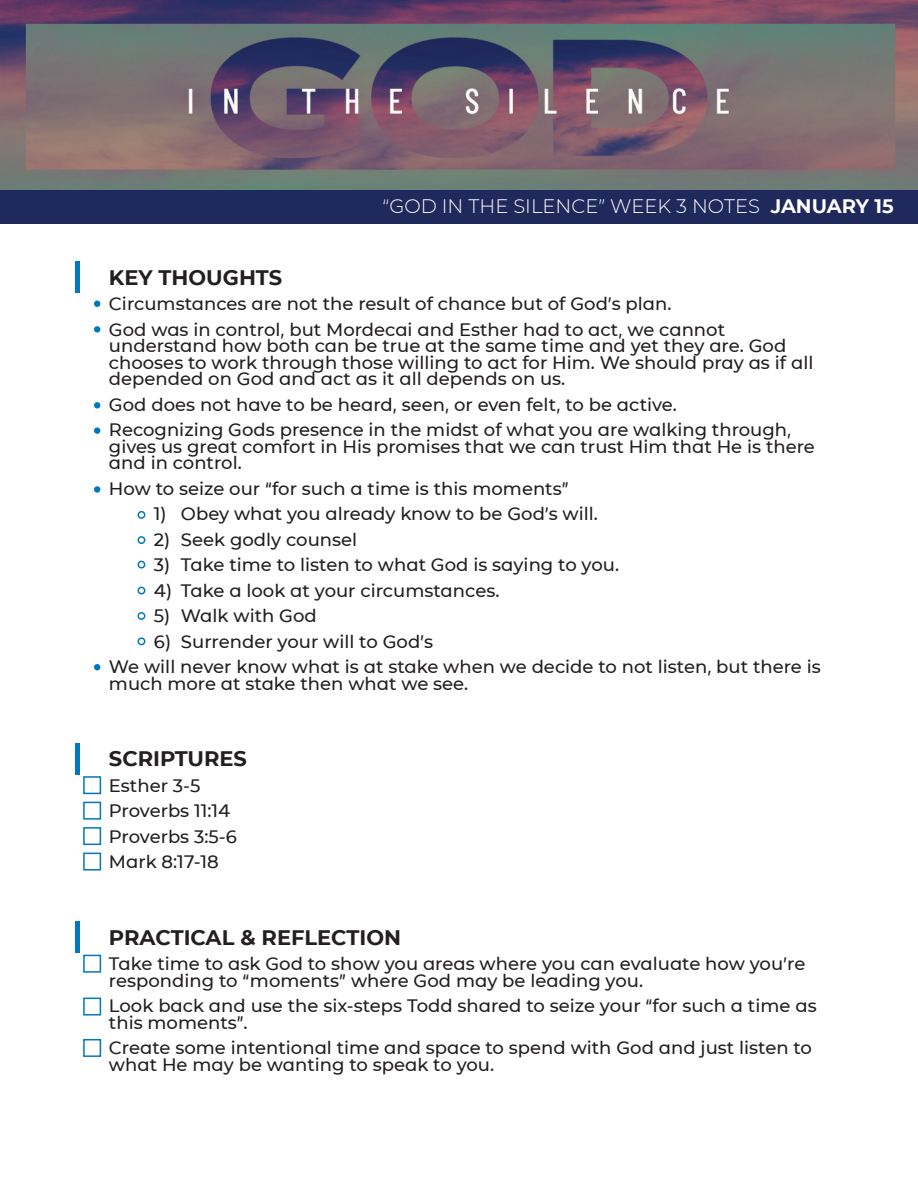
<style>
.page{position:relative;width:918px;height:1188px;background:#fff}
.page>*{position:absolute;margin:0;border:0;box-sizing:border-box;transform-origin:0 0}
.t1{font:700 21px "CMG Sans";color:#231f20}
.t2{font:300 19.5px "CMG Sans";color:#fff}
.t3{font:500 18px/25.5px "CMG Sans";color:#231f20}
.s1{font-weight:700}
</style>
<div class="page">
<div style="left:83px;top:776px;width:18px;height:18px;border:2px solid #0078c0"></div>
<div style="left:83px;top:802px;width:18px;height:18px;border:2px solid #0078c0"></div>
<div style="left:83px;top:827px;width:18px;height:18px;border:2px solid #0078c0"></div>
<div style="left:83px;top:853px;width:18px;height:18px;border:2px solid #0078c0"></div>
<div style="left:83px;top:955px;width:18px;height:18px;border:2px solid #0078c0"></div>
<div style="left:83px;top:998px;width:18px;height:18px;border:2px solid #0078c0"></div>
<div style="left:83px;top:1039px;width:18px;height:18px;border:2px solid #0078c0"></div>
<div style="left:75px;top:262px;width:5px;height:31px;background:#0078c0"></div>
<div style="left:75px;top:743px;width:5px;height:31px;background:#0078c0"></div>
<div style="left:75px;top:922px;width:5px;height:31px;background:#0078c0"></div>
<svg style="left:94px;top:301px;width:6px;height:6px"></svg>
<div style="left:94px;top:326px;width:6px;height:7px;background:#0078c0;border-radius:50%"></div>
<div style="left:94px;top:402px;width:6px;height:7px;background:#0078c0;border-radius:50%"></div>
<div style="left:94px;top:427px;width:6px;height:7px;background:#0078c0;border-radius:50%"></div>
<div style="left:94px;top:486px;width:6px;height:7px;background:#0078c0;border-radius:50%"></div>
<svg style="left:94px;top:664px;width:6px;height:6px"></svg>
<div style="left:138px;top:511px;width:7px;height:8px;border:2px solid #0078c0;border-radius:50%"></div>
<div style="left:138px;top:536px;width:7px;height:8px;border:2px solid #0078c0;border-radius:50%"></div>
<div style="left:138px;top:561px;width:7px;height:8px;border:2px solid #0078c0;border-radius:50%"></div>
<div style="left:138px;top:587px;width:7px;height:8px;border:2px solid #0078c0;border-radius:50%"></div>
<div style="left:138px;top:612px;width:7px;height:8px;border:2px solid #0078c0;border-radius:50%"></div>
<div style="left:138px;top:637px;width:7px;height:8px;border:2px solid #0078c0;border-radius:50%"></div>
<div style="left:0;top:188px;width:918px;height:36px;background:#1f295b"></div>
<img style="left:0;top:0;width:918px;height:189px">
<p class="t2" style="left:382px;top:193px;width:513px">“GOD IN THE SILENCE” WEEK 3 NOTES <span class="s1">JANUARY 15</span></p>
<p class="t1" style="left:109px;top:262px;width:175px">KEY THOUGHTS</p>
<p class="t3" style="left:109px;top:290px;width:618px">Circumstances are not the result of chance but of God’s plan.<br>God was in control, but Mordecai and Esther had to act, we cannot</p>
<p class="t3" style="left:109px;top:337px;width:706px;line-height:16.5px">understand how both can be true at the same time and yet they are. God chooses to work through those willing to act for Him. We should pray as if all depended on God and act as it all depends on us.</p>
<p class="t3" style="left:109px;top:391px;width:684px">God does not have to be heard, seen, or even felt, to be active.<br>Recognizing Gods presence in the midst of what you are walking through,</p>
<p class="t3" style="left:109px;top:438px;width:708px;line-height:16.5px">gives us great comfort in His promises that we can trust Him that He is there and in control.</p>
<p class="t3" style="left:109px;top:475px;width:461px">How to seize our “for such a time is this moments”</p>
<p class="t3" style="left:154px;top:501px;width:445px">1) Obey what you already know to be God’s will.</p>
<p class="t3" style="left:154px;top:526px;width:205px">2) Seek godly counsel</p>
<p class="t3" style="left:154px;top:552px;width:467px">3) Take time to listen to what God is saying to you.</p>
<p class="t3" style="left:154px;top:577px;width:347px">4) Take a look at your circumstances.</p>
<p class="t3" style="left:154px;top:603px;width:164px">5) Walk with God</p>
<p class="t3" style="left:109px;top:628px;width:713px;text-indent:45px">6) Surrender your will to God’s<br>We will never know what is at stake when we decide to not listen, but there is</p>
<p class="t3" style="left:109px;top:670px;width:361px">much more at stake then what we see.</p>
<p class="t1" style="left:109px;top:744px;width:140px">SCRIPTURES</p>
<p class="t3" style="left:109px;top:772px;width:130px">Esther 3-5<br>Proverbs 11:14<br>Proverbs 3:5-6<br>Mark 8:17-18</p>
<p class="t1" style="left:109px;top:922px;width:294px">PRACTICAL &amp; REFLECTION</p>
<p class="t3" style="left:109px;top:955px;width:698px;line-height:16.5px">Take time to ask God to show you areas where you can evaluate how you’re responding to “moments” where God may be leading you.</p>
<p class="t3" style="left:109px;top:997px;width:709px;line-height:16.5px">Look back and use the six-steps Todd shared to seize your “for such a time as this moments”.</p>
<p class="t3" style="left:109px;top:1039px;width:705px;line-height:16.5px">Create some intentional time and space to spend with God and just listen to what He may be wanting to speak to you.</p>
</div>
